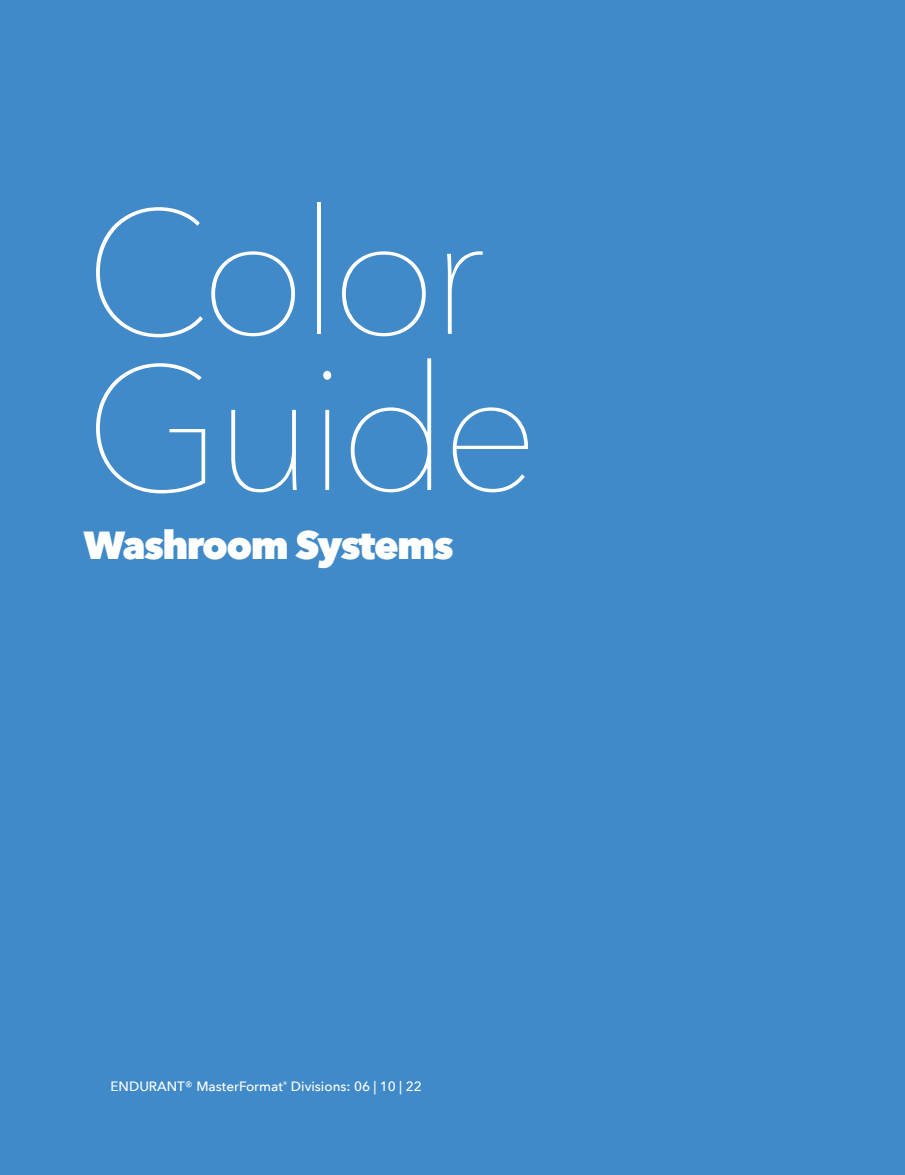
<style>
.page{position:relative;width:905px;height:1175px;background:#fff}
.page>*{position:absolute;margin:0;border:0;box-sizing:border-box;transform-origin:0 0}
.t1{font:200 174px/156px "Avenir Next";letter-spacing:-.04em;color:#fff}
.t2{font:800 39px "Avenir Next";letter-spacing:-.04em;color:#fff}
.t3{font:500 13.5px "Avenir Next";color:#fff}
.s1{font-weight:400}
</style>
<div class="page">
<div style="left:0;top:0;width:904px;height:1174px;background:#408ac9"></div>
<p class="t1" style="left:83px;top:184px;width:457px">Color<br>Guide</p>
<p class="t2" style="left:83px;top:521px;width:372px">Washroom Systems</p>
<p class="t3" style="left:110px;top:1075px;width:313px">ENDURANT<span class="s1">®</span> MasterFormat<sup>®</sup> Divisions: 06 | 10 | 22</p>
</div>
